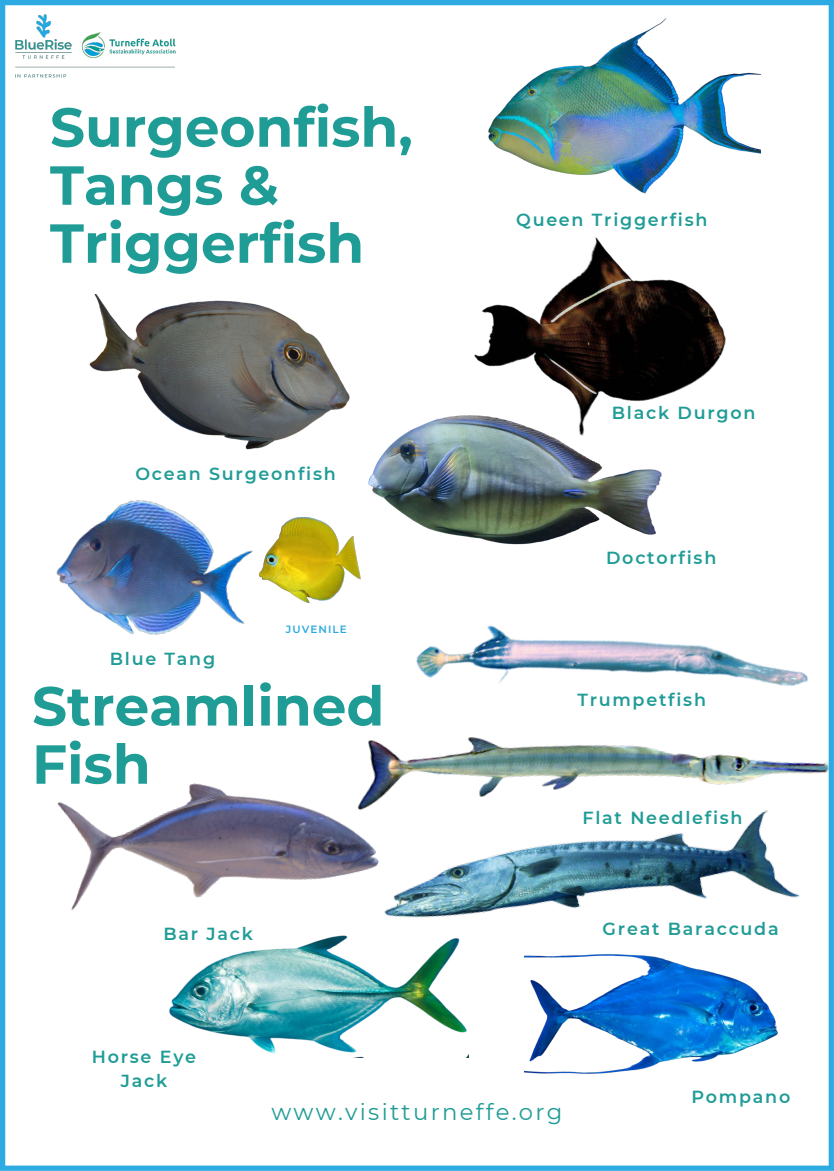
<style>
.page{position:relative;width:834px;height:1171px;background:#fff}
.page>*{position:absolute;margin:0;border:0;box-sizing:border-box;transform-origin:0 0}
.t1{font:700 54.88px/58px "Montserrat";color:#209c96}
.t2{font:22.75px "Montserrat";letter-spacing:.1em;color:#209c96}
.t3{font:600 17.5px/24.3px "Montserrat";letter-spacing:.1em;color:#209c96;text-align:center}
.t4{font:600 10.5px "Montserrat";letter-spacing:.1em;color:#2caae1}
</style>
<div class="page">
<img style="left:488px;top:18px;width:272px;height:176px">
<img style="left:89px;top:294px;width:261px;height:156px">
<img style="left:368px;top:417px;width:221px;height:91px">
<div style="left:0;top:0;width:833px;height:5px;background:#2caae1"></div>
<div style="left:0;top:1165px;width:833px;height:6px;background:#2caae1"></div>
<div style="left:0;top:0;width:5px;height:1168px;background:#2caae1"></div>
<div style="left:828px;top:0;width:5px;height:1166px;background:#2caae1"></div>
<img style="left:56px;top:500px;width:197px;height:135px">
<img style="left:259px;top:517px;width:102px;height:86px">
<img style="left:386px;top:883px;width:443px;height:148px">
<img style="left:395px;top:459px;width:434px;height:424px">
<img style="left:386px;top:696px;width:443px;height:183px">
<img style="left:57px;top:740px;width:329px;height:174px">
<img style="left:169px;top:923px;width:299px;height:134px">
<img style="left:524px;top:938px;width:263px;height:136px">
<img style="left:15px;top:14px;width:161px;height:64px">
<img style="left:446px;top:237px;width:280px;height:219px">
<h1 class="t1" style="left:50px;top:98px;width:364px">Surgeonfish,<br>Tangs &amp;<br>Triggerfish</h1>
<p class="t3" style="left:135px;top:461px;width:202px">Ocean Surgeonfish</p>
<p class="t3" style="left:110px;top:647px;width:107px">Blue Tang</p>
<p class="t4" style="left:286px;top:623px;width:63px">JUVENILE</p>
<h1 class="t1" style="left:32px;top:677px;width:354px;line-height:58.2px">Streamlined<br>Fish</h1>
<p class="t3" style="left:163px;top:921px;width:91px">Bar Jack</p>
<p class="t3" style="left:92px;top:1044px;width:106px">Horse Eye<br>Jack</p>
<p class="t3" style="left:516px;top:207px;width:193px">Queen Triggerfish</p>
<p class="t3" style="left:611px;top:400px;width:145px">Black Durgon</p>
<p class="t3" style="left:606px;top:545px;width:112px">Doctorfish</p>
<p class="t3" style="left:577px;top:688px;width:130px">Trumpetfish</p>
<p class="t3" style="left:582px;top:806px;width:161px">Flat Needlefish</p>
<p class="t3" style="left:602px;top:917px;width:177px">Great Baraccuda</p>
<h2 class="t2" style="left:271px;top:1098px;width:292px">www.visitturneffe.org</h2>
<p class="t3" style="left:691px;top:1085px;width:100px">Pompano</p>
</div>
